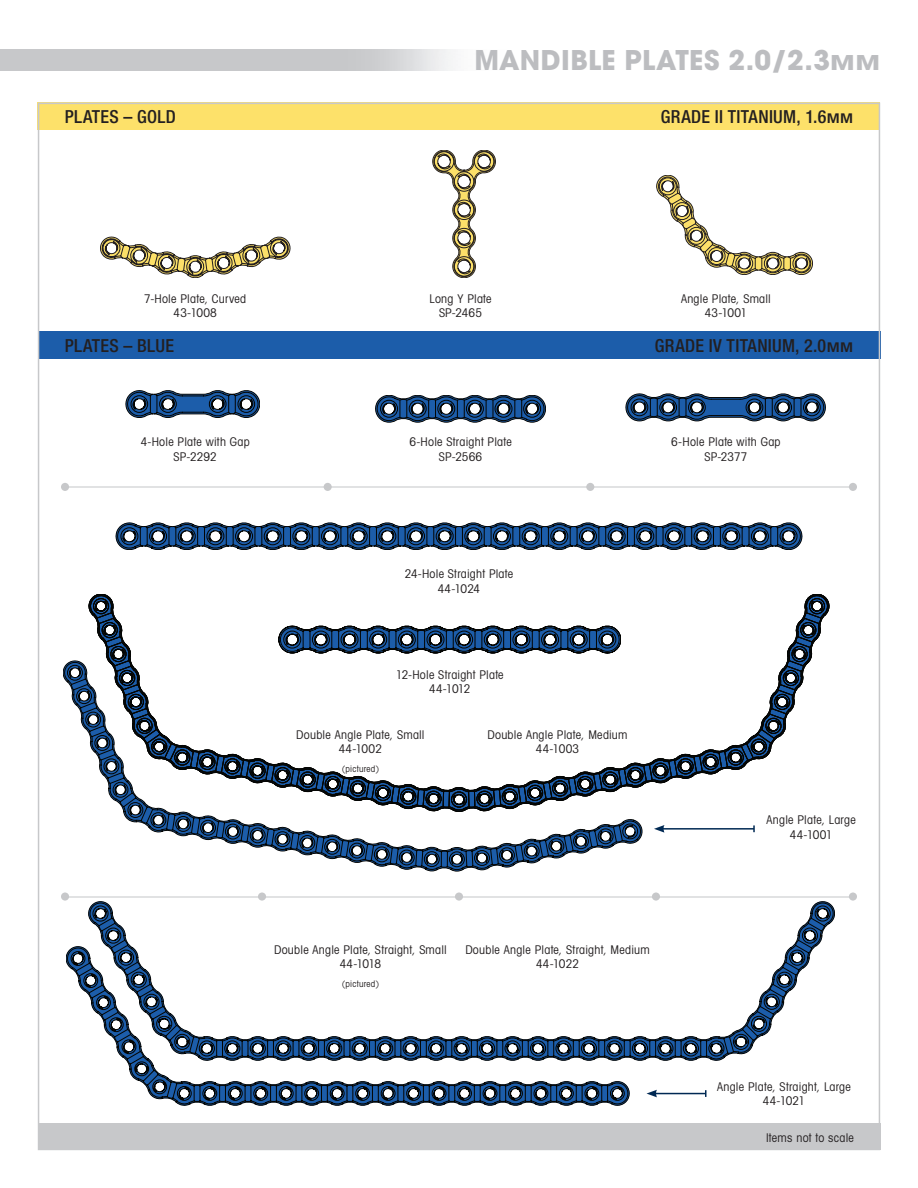
<style>
.page{position:relative;width:918px;height:1188px;background:#fff}
.page>*{position:absolute;margin:0;border:0;box-sizing:border-box;transform-origin:0 0}
.t1{font:700 27px "Avant Garde";letter-spacing:.01em;color:#bcbdc0}
.t2{font:500 condensed 18px "Helvetica Neue";letter-spacing:.02em;color:#231f20}
.t3{font:condensed 12px/14.4px "Avant Garde";letter-spacing:.02em;color:#231f20;text-align:center}
.t4{font:condensed 9px "Avant Garde";letter-spacing:.03em;color:#231f20}
.s1{font-size:20.25px}
.s2{font-size:13.5px}
</style>
<div class="page">
<svg style="left:88px;top:902px;width:747px;height:159px"></svg>
<svg style="left:99px;top:913px;width:730px;height:146px"></svg>
<svg style="left:318px;top:918px;width:511px;height:140px"></svg>
<svg style="left:66px;top:946px;width:563px;height:159px"></svg>
<svg style="left:76px;top:958px;width:537px;height:146px"></svg>
<svg style="left:576px;top:1084px;width:37px;height:19px"></svg>
<svg style="left:93px;top:598px;width:289px;height:63px"></svg>
<svg style="left:403px;top:607px;width:422px;height:179px"></svg>
<svg style="left:63px;top:661px;width:579px;height:210px"></svg>
<svg style="left:67px;top:666px;width:557px;height:203px"></svg>
<svg style="left:151px;top:813px;width:484px;height:53px"></svg>
<svg style="left:433px;top:150px;width:63px;height:128px"></svg>
<svg style="left:657px;top:175px;width:156px;height:100px"></svg>
<svg style="left:126px;top:390px;width:134px;height:28px"></svg>
<svg style="left:375px;top:395px;width:171px;height:27px"></svg>
<svg style="left:625px;top:393px;width:201px;height:28px"></svg>
<svg style="left:279px;top:626px;width:342px;height:27px"></svg>
<svg style="left:116px;top:523px;width:686px;height:27px"></svg>
<div style="left:38px;top:1123px;width:842px;height:27px;background:#c7c8ca"></div>
<hr style="left:65px;top:486px;width:789px;height:2px;background:#e1e2e3">
<div style="left:586px;top:483px;width:8px;height:8px;background:#c7c8ca;border-radius:50%"></div>
<div style="left:849px;top:483px;width:8px;height:8px;background:#c7c8ca;border-radius:50%"></div>
<div style="left:324px;top:483px;width:8px;height:8px;background:#c7c8ca;border-radius:50%"></div>
<div style="left:61px;top:483px;width:8px;height:8px;background:#c7c8ca;border-radius:50%"></div>
<svg style="left:100px;top:237px;width:190px;height:41px"></svg>
<div style="left:38px;top:332px;width:842px;height:27px;background:#1c5daa"></div>
<hr style="left:662px;top:828px;width:92px;height:2px;background:#002953">
<svg style="left:753px;top:825px;width:2px;height:7px"></svg>
<svg style="left:654px;top:825px;width:11px;height:8px"></svg>
<hr style="left:65px;top:896px;width:789px;height:1px;background:#e1e2e3">
<div style="left:652px;top:892px;width:8px;height:9px;background:#c7c8ca;border-radius:50%"></div>
<div style="left:455px;top:892px;width:8px;height:9px;background:#c7c8ca;border-radius:50%"></div>
<div style="left:849px;top:892px;width:8px;height:9px;background:#c7c8ca;border-radius:50%"></div>
<div style="left:258px;top:892px;width:8px;height:9px;background:#c7c8ca;border-radius:50%"></div>
<div style="left:61px;top:892px;width:8px;height:9px;background:#c7c8ca;border-radius:50%"></div>
<hr style="left:655px;top:1093px;width:51px;height:1px;background:#002953">
<svg style="left:646px;top:1090px;width:11px;height:7px"></svg>
<div style="left:38px;top:103px;width:842px;height:27px;background:#fde16a"></div>
<h1 class="t1" style="left:474px;top:43px;width:407px">MANDIBLE PLATES 2.0/2.3<span class="s1">MM</span></h1>
<h2 class="t2" style="left:65px;top:106px;width:113px">PLATES – GOLD</h2>
<h2 class="t2" style="left:661px;top:106px;width:194px">GRADE II TITANIUM, 1.6<span class="s2">MM</span></h2>
<p class="t3" style="left:144px;top:291px;width:103px">7-Hole Plate, Curved<br>43-1008</p>
<h2 class="t2" style="left:65px;top:335px;width:111px">PLATES – BLUE</h2>
<p class="t3" style="left:430px;top:291px;width:64px">Long Y Plate<br>SP-2465</p>
<p class="t3" style="left:681px;top:291px;width:91px">Angle Plate, Small<br>43-1001</p>
<h2 class="t2" style="left:655px;top:335px;width:200px">GRADE IV TITANIUM, 2.0<span class="s2">MM</span></h2>
<p class="t3" style="left:141px;top:435px;width:111px">4-Hole Plate with Gap<br>SP-2292</p>
<p class="t3" style="left:409px;top:435px;width:104px">6-Hole Straight Plate<br>SP-2566</p>
<p class="t3" style="left:671px;top:435px;width:111px">6-Hole Plate with Gap<br>SP-2377</p>
<p class="t3" style="left:405px;top:567px;width:110px">24-Hole Straight Plate<br>44-1024</p>
<p class="t3" style="left:396px;top:667px;width:109px">12-Hole Straight Plate<br>44-1012</p>
<p class="t3" style="left:296px;top:727px;width:130px">Double Angle Plate, Small<br>44-1002</p>
<p class="t4" style="left:342px;top:763px;width:39px">(pictured)</p>
<p class="t3" style="left:488px;top:727px;width:142px">Double Angle Plate, Medium<br>44-1003</p>
<p class="t3" style="left:274px;top:942px;width:174px">Double Angle Plate, Straight, Small<br>44-1018</p>
<p class="t4" style="left:342px;top:978px;width:39px">(pictured)</p>
<p class="t3" style="left:465px;top:942px;width:186px">Double Angle Plate, Straight, Medium<br>44-1022</p>
<p class="t3" style="left:767px;top:812px;width:91px">Angle Plate, Large<br>44-1001</p>
<p class="t3" style="left:717px;top:1079px;width:135px">Angle Plate, Straight, Large<br>44-1021</p>
<p class="t3" style="left:766px;top:1130px;width:89px">Items not to scale</p>
</div>
